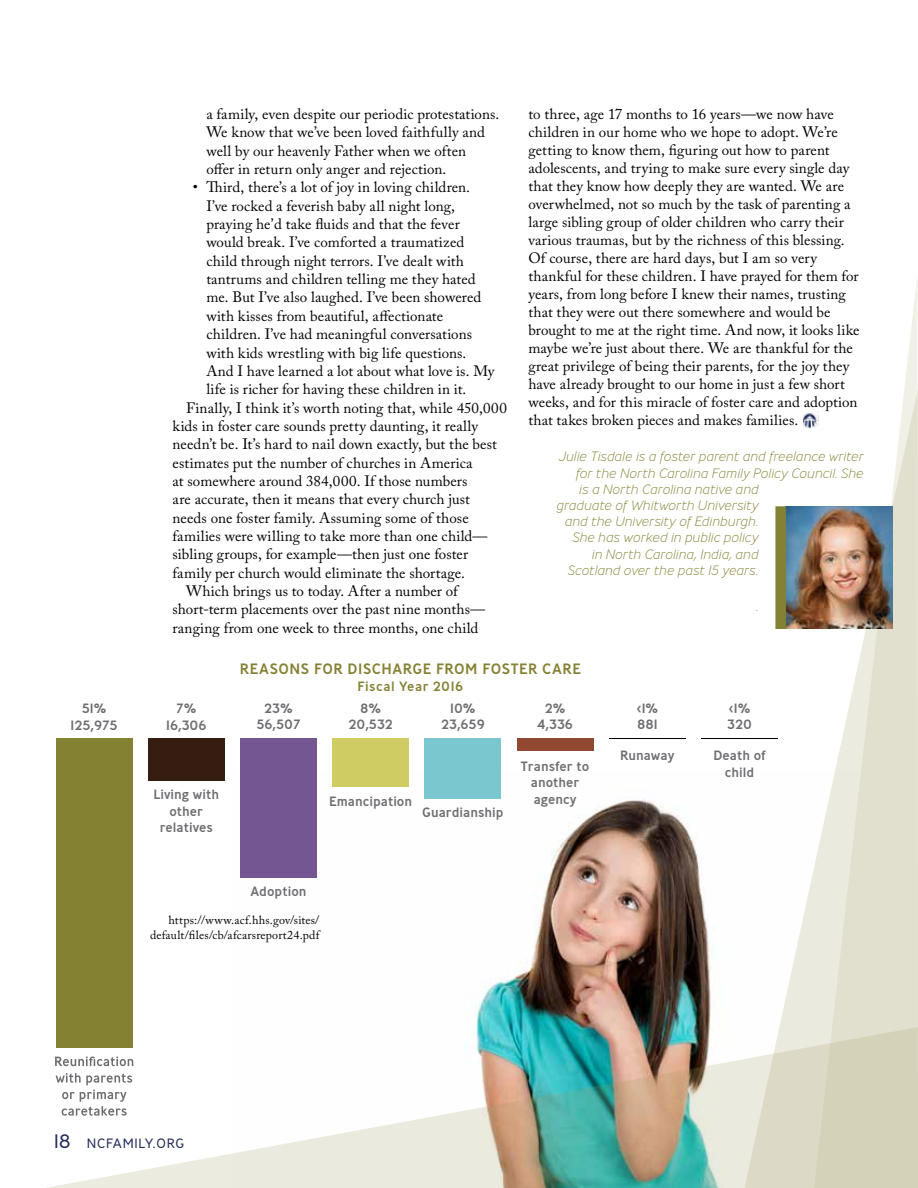
<style>
.page{position:relative;width:918px;height:1188px;background:#fff}
.page>*{position:absolute;margin:0;border:0;box-sizing:border-box;transform-origin:0 0}
.t1{font:15px/18px "Adobe Caslon Pro";letter-spacing:.005em;color:#000}
.t2{font:500 15px "Ministry";letter-spacing:.04em;color:#848133}
.t3{font:italic 200 13.5px "Ministry";letter-spacing:.005em;color:#838133}
.t4{font:500 13.5px/16.5px "Ministry";color:#6d6e71;text-align:center}
.t5{font:300 13.5px "Ministry";letter-spacing:.05em;color:#1f2957}
.t6{font:500 13.5px "Ministry";letter-spacing:.035em;color:#848133}
.t7{font:12px/14.4px "Adobe Caslon Pro";letter-spacing:.015em;color:#000;text-align:right}
.s1{font-size:19.5px}
</style>
<div class="page">
<img style="left:332px;top:771px;width:382px;height:256px">
<svg style="left:779px;top:878px;width:33px;height:149px"></svg>
<svg style="left:812px;top:277px;width:106px;height:750px"></svg>
<svg style="left:47px;top:1027px;width:871px;height:161px"></svg>
<img style="left:786px;top:506px;width:106px;height:123px">
<div style="left:775px;top:506px;width:11px;height:123px;background:#838133"></div>
<hr style="left:701px;top:738px;width:77px;height:1px;background:#000">
<hr style="left:609px;top:738px;width:76px;height:1px;background:#000">
<div style="left:517px;top:738px;width:76px;height:12px;background:#924932"></div>
<div style="left:425px;top:738px;width:76px;height:61px;background:#7ac7d0"></div>
<div style="left:333px;top:738px;width:76px;height:49px;background:#d0cc64"></div>
<div style="left:240px;top:738px;width:77px;height:140px;background:#745692"></div>
<div style="left:148px;top:738px;width:76px;height:43px;background:#361d12"></div>
<div style="left:56px;top:738px;width:76px;height:310px;background:#848133"></div>
<svg style="left:55px;top:1057px;width:78px;height:9px"></svg>
<svg style="left:56px;top:1073px;width:76px;height:43px"></svg>
<img style="left:802px;top:411px;width:17px;height:19px">
<p class="t1" style="left:206px;top:105px;width:294px">a family, even despite our periodic protestations.<br>We know that we’ve been loved faithfully and well by our heavenly Father when we often<br>offer in return only anger and rejection.</p>
<p class="t1" style="left:193px;top:178px;width:279px">• Third, there’s a lot of joy in loving children.</p>
<p class="t1" style="left:206px;top:197px;width:250px">I’ve rocked a feverish baby all night long,</p>
<p class="t1" style="left:206px;top:215px;width:255px">praying he’d take fluids and that the fever</p>
<p class="t1" style="left:206px;top:233px;width:260px">would break. I’ve comforted a traumatized</p>
<p class="t1" style="left:206px;top:252px;width:259px">child through night terrors. I’ve dealt with</p>
<p class="t1" style="left:206px;top:270px;width:271px">tantrums and children telling me they hated</p>
<p class="t1" style="left:206px;top:288px;width:277px">me. But I’ve also laughed. I’ve been showered</p>
<p class="t1" style="left:206px;top:307px;width:238px">with kisses from beautiful, affectionate</p>
<p class="t1" style="left:206px;top:325px;width:267px">children. I’ve had meaningful conversations</p>
<p class="t1" style="left:206px;top:343px;width:262px">with kids wrestling with big life questions.</p>
<p class="t1" style="left:206px;top:362px;width:290px">And I have learned a lot about what love is. My</p>
<p class="t1" style="left:206px;top:380px;width:262px">life is richer for having these children in it.</p>
<p class="t1" style="left:186px;top:398px;width:322px">Finally, I think it’s worth noting that, while 450,000</p>
<p class="t1" style="left:173px;top:417px;width:307px">kids in foster care sounds pretty daunting, it really</p>
<p class="t1" style="left:173px;top:435px;width:326px">needn’t be. It’s hard to nail down exactly, but the best</p>
<p class="t1" style="left:173px;top:453px;width:301px">estimates put the number of churches in America</p>
<p class="t1" style="left:173px;top:472px;width:296px">at somewhere around 384,000. If those numbers</p>
<p class="t1" style="left:173px;top:490px;width:299px">are accurate, then it means that every church just</p>
<p class="t1" style="left:173px;top:508px;width:298px">needs one foster family. Assuming some of those</p>
<p class="t1" style="left:173px;top:527px;width:316px">families were willing to take more than one child—</p>
<p class="t1" style="left:173px;top:545px;width:297px">sibling groups, for example—then just one foster</p>
<p class="t1" style="left:173px;top:563px;width:294px">family per church would eliminate the shortage.</p>
<p class="t1" style="left:186px;top:582px;width:273px">Which brings us to today. After a number of</p>
<p class="t1" style="left:173px;top:600px;width:314px">short-term placements over the past nine months—</p>
<p class="t1" style="left:173px;top:619px;width:307px">ranging from one week to three months, one child</p>
<p class="t1" style="left:528px;top:105px;width:333px">to three, age 17 months to 16 years—we now have children in our home who we hope to adopt. We’re getting to know them, figuring out how to parent adolescents, and trying to make sure every single day that they know how deeply they are wanted. We are overwhelmed, not so much by the task of parenting a large sibling group of older children who carry their various traumas, but by the richness of this blessing.<br>Of course, there are hard days, but I am so very thankful for these children. I have prayed for them for years, from long before I knew their names, trusting that they were out there somewhere and would be brought to me at the right time. And now, it looks like maybe we’re just about there. We are thankful for the great privilege of being their parents, for the joy they have already brought to our home in just a few short weeks, and for this miracle of foster care and adoption that takes broken pieces and makes families.</p>
<p class="t3" style="left:559px;top:449px;width:306px">Julie Tisdale is a foster parent and freelance writer</p>
<p class="t3" style="left:576px;top:465px;width:289px">for the North Carolina Family Policy Council. She</p>
<p class="t3" style="left:580px;top:481px;width:181px">is a North Carolina native and</p>
<p class="t3" style="left:557px;top:497px;width:204px">graduate of Whitworth University</p>
<p class="t3" style="left:565px;top:513px;width:195px">and the University of Edinburgh.</p>
<p class="t3" style="left:573px;top:530px;width:188px">She has worked in public policy</p>
<p class="t3" style="left:592px;top:546px;width:168px">in North Carolina, India, and</p>
<p class="t3" style="left:568px;top:562px;width:192px">Scotland over the past 15 years.</p>
<p class="t3" style="left:756px;top:599px;width:4px">.</p>
<p class="t4" style="left:71px;top:700px;width:49px">51%<br>125,975</p>
<p class="t4" style="left:166px;top:700px;width:42px">7%<br>16,306</p>
<p class="t4" style="left:154px;top:786px;width:67px">Living with other relatives</p>
<p class="t2" style="left:240px;top:659px;width:343px">REASONS FOR DISCHARGE FROM FOSTER CARE</p>
<p class="t6" style="left:357px;top:677px;width:107px">Fiscal Year 2016</p>
<p class="t4" style="left:256px;top:700px;width:46px">23%<br>56,507</p>
<p class="t4" style="left:349px;top:700px;width:46px">8%<br>20,532</p>
<p class="t4" style="left:441px;top:700px;width:45px">10%<br>23,659</p>
<p class="t4" style="left:329px;top:792px;width:84px">Emancipation</p>
<p class="t4" style="left:422px;top:804px;width:83px">Guardianship</p>
<p class="t4" style="left:537px;top:700px;width:37px">2%<br>4,336</p>
<p class="t4" style="left:521px;top:757px;width:70px">Transfer to another agency</p>
<p class="t4" style="left:251px;top:883px;width:58px">Adoption</p>
<p class="t7" style="left:150px;top:913px;width:171px">https://www.acf.hhs.gov/sites/ default/files/cb/afcarsreport24.pdf</p>
<p class="t4" style="left:636px;top:700px;width:23px;text-align:left">&lt;1%<br>881</p>
<p class="t4" style="left:620px;top:747px;width:56px">Runaway</p>
<p class="t4" style="left:727px;top:700px;width:26px;text-align:left">&lt;1%<br>320</p>
<p class="t4" style="left:713px;top:747px;width:54px">Death of child</p>
<p class="t5" style="left:54px;top:1134px;width:132px"><span class="s1">18</span> NCFAMILY.ORG</p>
</div>
